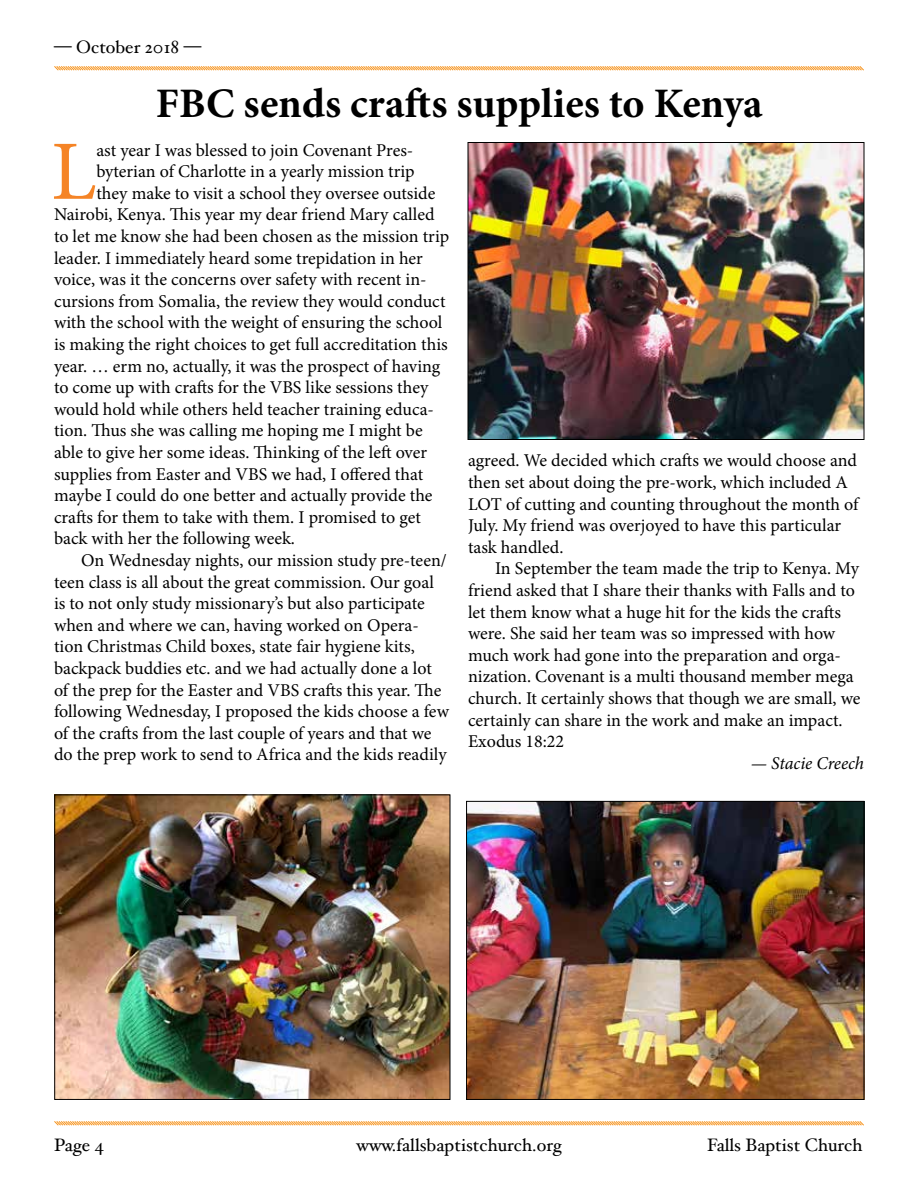
<style>
.page{position:relative;width:918px;height:1188px;background:#fff}
.page>*{position:absolute;margin:0;border:0;box-sizing:border-box;transform-origin:0 0}
.t1{font:84.45px "Minion Pro";color:#f58426}
.t2{font:700 42px "Minion Pro";color:#000}
.t3{font:18px/21.6px "Minion Pro";letter-spacing:-.005em;color:#000}
.t4{font:18px "Hoefler Text";color:#000}
.t5{font:italic 18px "Minion Pro";letter-spacing:-.01em;color:#000}
</style>
<div class="page">
<svg style="left:54px;top:66px;width:810px;height:5px;background:#faca90"></svg>
<svg style="left:54px;top:1121px;width:810px;height:5px;background:#faca90"></svg>
<img style="left:470px;top:144px;width:392px;height:294px">
<div style="left:468px;top:142px;width:396px;height:298px;border:1px solid #000"></div>
<img style="left:56px;top:797px;width:392px;height:301px">
<div style="left:54px;top:795px;width:396px;height:305px;border:1px solid #000"></div>
<img style="left:468px;top:803px;width:394px;height:295px">
<div style="left:466px;top:801px;width:398px;height:299px;border:1px solid #000"></div>
<p class="t4" style="left:54px;top:36px;width:149px">— October 2018 —</p>
<h2 class="t2" style="left:156px;top:74px;width:609px">FBC sends crafts supplies to Kenya</h2>
<h1 class="t1" style="left:51px;top:115px;width:47px">L</h1>
<p class="t3" style="left:96px;top:139px;width:318px">ast year I was blessed to join Covenant Pres-</p>
<p class="t3" style="left:96px;top:161px;width:320px">byterian of Charlotte in a yearly mission trip</p>
<p class="t3" style="left:96px;top:182px;width:341px">they make to visit a school they oversee outside</p>
<p class="t3" style="left:54px;top:204px;width:382px">Nairobi, Kenya. This year my dear friend Mary called</p>
<p class="t3" style="left:54px;top:226px;width:397px">to let me know she had been chosen as the mission trip</p>
<p class="t3" style="left:54px;top:247px;width:370px">leader. I immediately heard some trepidation in her</p>
<p class="t3" style="left:54px;top:269px;width:374px">voice, was it the concerns over safety with recent in-</p>
<p class="t3" style="left:54px;top:290px;width:393px">cursions from Somalia, the review they would conduct</p>
<p class="t3" style="left:54px;top:312px;width:390px">with the school with the weight of ensuring the school</p>
<p class="t3" style="left:54px;top:334px;width:395px">is making the right choices to get full accreditation this</p>
<p class="t3" style="left:54px;top:355px;width:388px">year. … erm no, actually, it was the prospect of having</p>
<p class="t3" style="left:54px;top:377px;width:376px">to come up with crafts for the VBS like sessions they</p>
<p class="t3" style="left:54px;top:398px;width:382px">would hold while others held teacher training educa-</p>
<p class="t3" style="left:54px;top:420px;width:370px">tion. Thus she was calling me hoping me I might be</p>
<p class="t3" style="left:54px;top:442px;width:375px">able to give her some ideas. Thinking of the left over</p>
<p class="t3" style="left:54px;top:463px;width:371px">supplies from Easter and VBS we had, I offered that</p>
<p class="t3" style="left:54px;top:485px;width:380px">maybe I could do one better and actually provide the</p>
<p class="t3" style="left:54px;top:506px;width:368px">crafts for them to take with them. I promised to get</p>
<p class="t3" style="left:54px;top:528px;width:243px">back with her the following week.</p>
<p class="t3" style="left:81px;top:550px;width:367px">On Wednesday nights, our mission study pre-teen/</p>
<p class="t3" style="left:54px;top:571px;width:382px">teen class is all about the great commission. Our goal</p>
<p class="t3" style="left:54px;top:593px;width:372px">is to not only study missionary’s but also participate</p>
<p class="t3" style="left:54px;top:614px;width:366px">when and where we can, having worked on Opera-</p>
<p class="t3" style="left:54px;top:636px;width:362px">tion Christmas Child boxes, state fair hygiene kits,</p>
<p class="t3" style="left:54px;top:658px;width:379px">backpack buddies etc. and we had actually done a lot</p>
<p class="t3" style="left:54px;top:679px;width:389px">of the prep for the Easter and VBS crafts this year. The</p>
<p class="t3" style="left:54px;top:701px;width:397px">following Wednesday, I proposed the kids choose a few</p>
<p class="t3" style="left:54px;top:722px;width:379px">of the crafts from the last couple of years and that we</p>
<p class="t3" style="left:54px;top:744px;width:394px">do the prep work to send to Africa and the kids readily</p>
<p class="t3" style="left:468px;top:450px;width:392px">agreed. We decided which crafts we would choose and then set about doing the pre-work, which included A LOT of cutting and counting throughout the month of July. My friend was overjoyed to have this particular task handled.</p>
<p class="t3" style="left:468px;top:558px;width:394px;text-indent:27px">In September the team made the trip to Kenya. My friend asked that I share their thanks with Falls and to let them know what a huge hit for the kids the crafts were. She said her team was so impressed with how much work had gone into the preparation and orga&shy;nization. Covenant is a multi thousand member mega church. It certainly shows that though we are small, we certainly can share in the work and make an impact.<br>Exodus 18:22</p>
<p class="t5" style="left:751px;top:751px;width:115px">— Stacie Creech</p>
<p class="t4" style="left:54px;top:1134px;width:52px">Page 4</p>
<p class="t4" style="left:356px;top:1134px;width:207px">www.fallsbaptistchurch.org</p>
<p class="t4" style="left:707px;top:1134px;width:157px">Falls Baptist Church</p>
</div>
